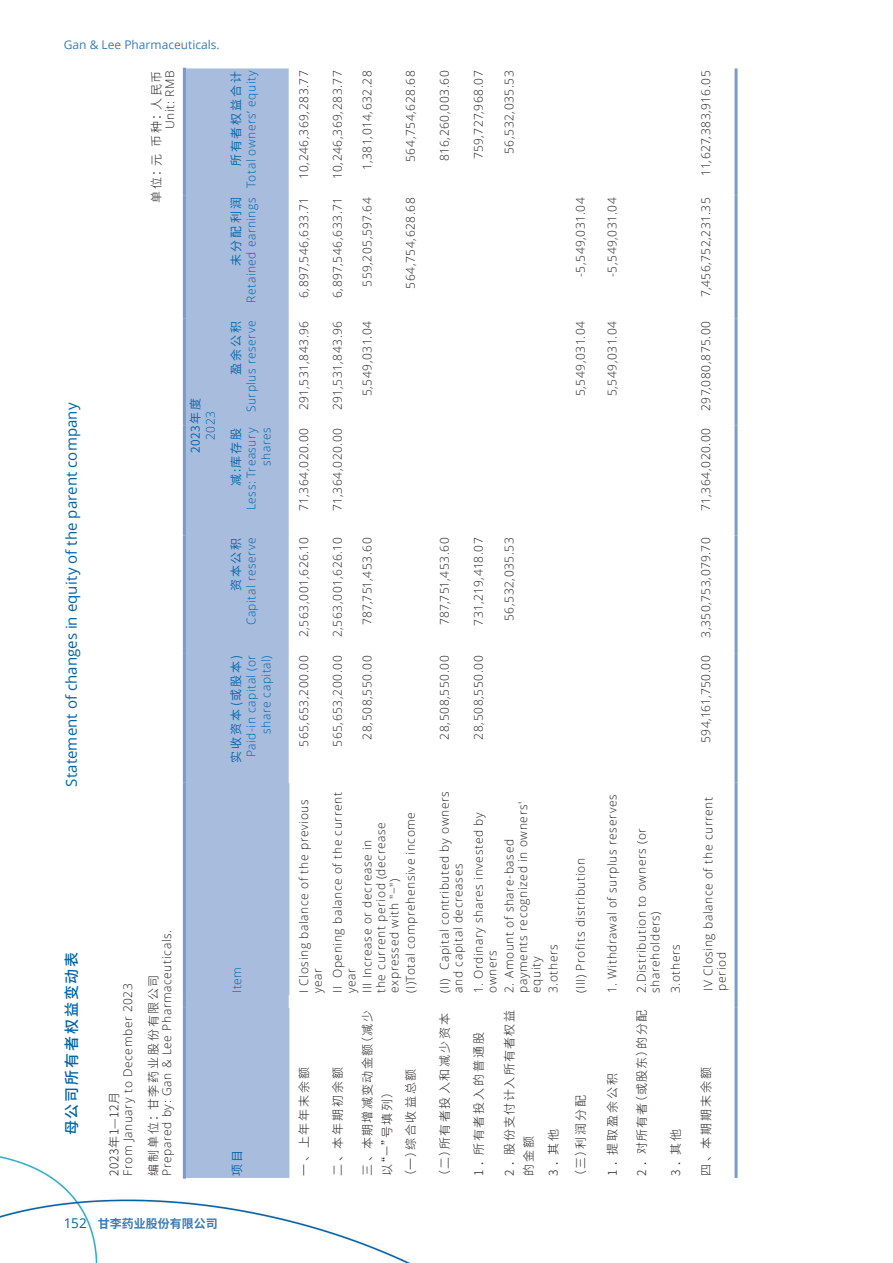
<style>
.page{position:relative;width:893px;height:1263px;background:#fff}
.page>*{position:absolute;margin:0;border:0;box-sizing:border-box;transform-origin:0 0}
.审计_标题缩进10_-10_Ctrl_Num_1{font:15px "Open Sans";letter-spacing:.005em;color:#0062a7}
.审计_标题缩进10_-10_Ctrl_Num_1-2{font:500 15px "Source Han Sans CN";letter-spacing:.125em;color:#0062a7}
._00_txt{font:300 12px/13.5px "Open Sans";letter-spacing:.05em;color:#231f20}
._00_txt-2{font:300 12px/15px "Open Sans";letter-spacing:.04em;color:#0062a7;text-align:right}
._00_txt-3{font:300 12px "Source Han Sans CN";letter-spacing:.145em;color:#231f20}
._00_txt-4{font:12px "Source Han Sans CN";letter-spacing:.155em;color:#0062a7}
.t1{font:12px "Open Sans";color:#3a7bb8}
._00_txt-5{font:300 12px/19.5px "Source Han Sans CN";letter-spacing:.125em;color:#231f20}
._00_txt-6{font:300 12px/19.5px "Source Han Sans CN";letter-spacing:.12em;color:#231f20}
._00_txt-7{font:300 12px "Open Sans";letter-spacing:.02em;color:#231f20}
._00_txt-8{font:300 12px "Source Han Sans CN";letter-spacing:.105em;color:#231f20}
.t2{font:700 12px "Source Han Sans CN";color:#3a7bb8}
._00_txt-9{font:300 12px "Source Han Sans CN";letter-spacing:.045em;color:#231f20}
.s1{font-family:"Open Sans";font-weight:400;font-size:13.5px;color:#0062a7}
</style>
<div class="page">
<div style="left:186px;top:68px;width:103px;height:1110px;background:#a8bcdd"></div>
<hr style="left:735px;top:1008px;width:3px;height:170px;background:#789ccc">
<svg style="left:735px;top:995px;width:3px;height:13px"></svg>
<hr style="left:735px;top:782px;width:3px;height:213px;background:#789ccc">
<hr style="left:735px;top:653px;width:3px;height:129px;background:#789ccc">
<hr style="left:735px;top:535px;width:3px;height:118px;background:#789ccc">
<hr style="left:735px;top:426px;width:3px;height:109px;background:#789ccc">
<hr style="left:735px;top:319px;width:3px;height:107px;background:#789ccc">
<hr style="left:735px;top:195px;width:3px;height:124px;background:#789ccc">
<hr style="left:735px;top:68px;width:3px;height:127px;background:#789ccc">
<hr style="left:183px;top:1008px;width:3px;height:171px;background:#789ccc">
<svg style="left:182px;top:995px;width:4px;height:13px"></svg>
<hr style="left:183px;top:782px;width:3px;height:213px;background:#789ccc">
<hr style="left:183px;top:653px;width:3px;height:129px;background:#789ccc">
<hr style="left:183px;top:535px;width:3px;height:118px;background:#789ccc">
<hr style="left:183px;top:426px;width:3px;height:109px;background:#789ccc">
<hr style="left:183px;top:319px;width:3px;height:107px;background:#789ccc">
<hr style="left:183px;top:195px;width:3px;height:124px;background:#789ccc">
<hr style="left:183px;top:68px;width:3px;height:127px;background:#789ccc">
<p class="t1" style="left:64px;top:37px;width:157px">Gan &amp; Lee Pharmaceuticals.</p>
<p class="_00_txt-3" style="left:150px;top:203px;width:134px;rotate:-90deg">单位：元 币种：人民币</p>
<p class="_00_txt" style="left:163px;top:129px;width:60px;rotate:-90deg">Unit: RMB</p>
<p class="审计_标题缩进10_-10_Ctrl_Num_1" style="left:61px;top:787px;width:385px;rotate:-90deg">Statement of changes in equity of the parent company</p>
<p class="_00_txt-4" style="left:189px;top:453px;width:56px;rotate:-90deg">2023年度</p>
<p class="_00_txt-2" style="left:203px;top:440px;width:30px;rotate:-90deg">2023</p>
<p class="_00_txt-4" style="left:229px;top:166px;width:97px;rotate:-90deg">所有者权益合计</p>
<p class="_00_txt-2" style="left:243px;top:187px;width:118px;rotate:-90deg">Total owners’ equity</p>
<p class="_00_txt-4" style="left:229px;top:266px;width:70px;rotate:-90deg">未分配利润</p>
<p class="_00_txt-2" style="left:243px;top:303px;width:107px;rotate:-90deg">Retained earnings</p>
<p class="_00_txt-4" style="left:229px;top:375px;width:55px;rotate:-90deg">盈余公积</p>
<p class="_00_txt-2" style="left:243px;top:412px;width:93px;rotate:-90deg">Surplus reserve</p>
<p class="_00_txt-4" style="left:229px;top:486px;width:60px;rotate:-90deg">减:库存股</p>
<p class="_00_txt-2" style="left:243px;top:510px;width:84px;rotate:-90deg">Less: Treasury shares</p>
<p class="_00_txt-4" style="left:229px;top:590px;width:54px;rotate:-90deg">资本公积</p>
<p class="_00_txt-2" style="left:243px;top:625px;width:89px;rotate:-90deg">Capital reserve</p>
<p class="_00_txt-4" style="left:229px;top:763px;width:109px;rotate:-90deg">实收资本 (或股本)</p>
<p class="_00_txt-2" style="left:243px;top:757px;width:104px;rotate:-90deg">Paid-in capital (or share capital)</p>
<p class="审计_标题缩进10_-10_Ctrl_Num_1-2" style="left:63px;top:1135px;width:185px;rotate:-90deg">母公司所有者权益变动表</p>
<p class="_00_txt" style="left:160px;top:1176px;width:247px;rotate:-90deg">Prepared by: Gan &amp; Lee Pharmaceuticals.</p>
<p class="_00_txt" style="left:121px;top:1176px;width:194px;rotate:-90deg">From January to December 2023</p>
<p class="_00_txt-3" style="left:147px;top:1176px;width:203px;rotate:-90deg">编制单位：甘李药业股份有限公司</p>
<p class="_00_txt-9" style="left:107px;top:1176px;width:85px;rotate:-90deg">2023年1—12月</p>
<p class="_00_txt-2" style="left:229px;top:993px;width:27px;rotate:-90deg">Item</p>
<p class="_00_txt-4" style="left:230px;top:1176px;width:27px;rotate:-90deg">项目</p>
<p class="t2" style="left:64px;top:1217px;width:156px"><span class="s1">152</span> 甘李药业股份有限公司</p>
<p class="_00_txt" style="left:297px;top:179px;width:110px;rotate:-90deg">10,246,369,283.77</p>
<p class="_00_txt" style="left:297px;top:298px;width:102px;rotate:-90deg">6,897,546,633.71</p>
<p class="_00_txt" style="left:297px;top:410px;width:91px;rotate:-90deg">291,531,843.96</p>
<p class="_00_txt" style="left:297px;top:511px;width:85px;rotate:-90deg">71,364,020.00</p>
<p class="_00_txt" style="left:297px;top:637px;width:101px;rotate:-90deg">2,563,001,626.10</p>
<p class="_00_txt" style="left:297px;top:747px;width:93px;rotate:-90deg">565,653,200.00</p>
<p class="_00_txt" style="left:330px;top:179px;width:110px;rotate:-90deg">10,246,369,283.77</p>
<p class="_00_txt" style="left:330px;top:298px;width:102px;rotate:-90deg">6,897,546,633.71</p>
<p class="_00_txt" style="left:330px;top:410px;width:91px;rotate:-90deg">291,531,843.96</p>
<p class="_00_txt" style="left:330px;top:511px;width:85px;rotate:-90deg">71,364,020.00</p>
<p class="_00_txt" style="left:330px;top:637px;width:101px;rotate:-90deg">2,563,001,626.10</p>
<p class="_00_txt" style="left:330px;top:747px;width:93px;rotate:-90deg">565,653,200.00</p>
<p class="_00_txt" style="left:360px;top:170px;width:101px;rotate:-90deg">1,381,014,632.28</p>
<p class="_00_txt" style="left:360px;top:287px;width:91px;rotate:-90deg">559,205,597.64</p>
<p class="_00_txt" style="left:360px;top:396px;width:77px;rotate:-90deg">5,549,031.04</p>
<p class="_00_txt" style="left:360px;top:625px;width:89px;rotate:-90deg">787,751,453.60</p>
<p class="_00_txt" style="left:360px;top:739px;width:86px;rotate:-90deg">28,508,550.00</p>
<p class="_00_txt" style="left:403px;top:162px;width:93px;rotate:-90deg">564,754,628.68</p>
<p class="_00_txt" style="left:403px;top:289px;width:93px;rotate:-90deg">564,754,628.68</p>
<p class="_00_txt" style="left:297px;top:993px;width:195px;rotate:-90deg">I Closing balance of the previous year</p>
<p class="_00_txt" style="left:330px;top:993px;width:202px;rotate:-90deg">II Opening balance of the current year</p>
<p class="_00_txt" style="left:403px;top:993px;width:182px;rotate:-90deg">(I)Total comprehensive income</p>
<p class="_00_txt" style="left:360px;top:993px;width:172px;rotate:-90deg">III Increase or decrease in the current period (decrease expressed with "−")</p>
<p class="_00_txt-3" style="left:297px;top:1176px;width:110px;rotate:-90deg">一、上年年末余额</p>
<p class="_00_txt-3" style="left:331px;top:1176px;width:110px;rotate:-90deg">二、本年期初余额</p>
<p class="_00_txt-5" style="left:358px;top:1176px;width:167px;rotate:-90deg">三、本期增减变动金额（减少以“－”号填列）</p>
<p class="_00_txt-3" style="left:404px;top:1182px;width:115px;rotate:-90deg">（一）综合收益总额</p>
<p class="_00_txt" style="left:437px;top:161px;width:92px;rotate:-90deg">816,260,003.60</p>
<p class="_00_txt" style="left:471px;top:159px;width:90px;rotate:-90deg">759,727,968.07</p>
<p class="_00_txt" style="left:502px;top:154px;width:85px;rotate:-90deg">56,532,035.53</p>
<p class="_00_txt" style="left:573px;top:277px;width:81px;rotate:-90deg">-5,549,031.04</p>
<p class="_00_txt" style="left:573px;top:396px;width:77px;rotate:-90deg">5,549,031.04</p>
<p class="_00_txt" style="left:437px;top:625px;width:89px;rotate:-90deg">787,751,453.60</p>
<p class="_00_txt" style="left:437px;top:739px;width:86px;rotate:-90deg">28,508,550.00</p>
<p class="_00_txt-7" style="left:470px;top:625px;width:89px;rotate:-90deg">731,219,418.07</p>
<p class="_00_txt" style="left:471px;top:739px;width:86px;rotate:-90deg">28,508,550.00</p>
<p class="_00_txt" style="left:502px;top:621px;width:85px;rotate:-90deg">56,532,035.53</p>
<p class="_00_txt" style="left:437px;top:993px;width:204px;rotate:-90deg">(II) Capital contributed by owners and capital decreases</p>
<p class="_00_txt" style="left:502px;top:993px;width:193px;rotate:-90deg">2. Amount of share-based payments recognized in owners' equity</p>
<p class="_00_txt" style="left:471px;top:993px;width:182px;rotate:-90deg">1. Ordinary shares invested by owners</p>
<p class="_00_txt" style="left:546px;top:993px;width:51px;rotate:-90deg">3.others</p>
<p class="_00_txt-3" style="left:438px;top:1182px;width:170px;rotate:-90deg">（二）所有者投入和减少资本</p>
<p class="_00_txt-3" style="left:472px;top:1176px;width:145px;rotate:-90deg">1．所有者投入的普通股</p>
<p class="_00_txt-6" style="left:500px;top:1176px;width:167px;rotate:-90deg">2 ．股份支付计入所有者权益的金额</p>
<p class="_00_txt-3" style="left:547px;top:1176px;width:48px;rotate:-90deg">3 ．其他</p>
<p class="_00_txt" style="left:573px;top:993px;width:136px;rotate:-90deg">(III) Profits distribution</p>
<p class="_00_txt-3" style="left:574px;top:1182px;width:88px;rotate:-90deg">（三）利润分配</p>
<p class="_00_txt" style="left:605px;top:277px;width:81px;rotate:-90deg">-5,549,031.04</p>
<p class="_00_txt" style="left:605px;top:396px;width:77px;rotate:-90deg">5,549,031.04</p>
<p class="_00_txt" style="left:699px;top:176px;width:107px;rotate:-90deg">11,627,383,916.05</p>
<p class="_00_txt" style="left:699px;top:297px;width:101px;rotate:-90deg">7,456,752,231.35</p>
<p class="_00_txt" style="left:699px;top:411px;width:92px;rotate:-90deg">297,080,875.00</p>
<p class="_00_txt" style="left:699px;top:511px;width:85px;rotate:-90deg">71,364,020.00</p>
<p class="_00_txt" style="left:699px;top:638px;width:102px;rotate:-90deg">3,350,753,079.70</p>
<p class="_00_txt" style="left:699px;top:743px;width:89px;rotate:-90deg">594,161,750.00</p>
<p class="_00_txt" style="left:605px;top:993px;width:200px;rotate:-90deg">1. Withdrawal of surplus reserves</p>
<p class="_00_txt-3" style="left:606px;top:1176px;width:104px;rotate:-90deg">1．提取盈余公积</p>
<p class="_00_txt" style="left:634px;top:993px;width:166px;rotate:-90deg">2.Distribution to owners (or shareholders)</p>
<p class="_00_txt-8" style="left:635px;top:1176px;width:167px;rotate:-90deg">2 ．对所有者（或股东）的分配</p>
<p class="_00_txt" style="left:668px;top:993px;width:51px;rotate:-90deg">3.others</p>
<p class="_00_txt-3" style="left:669px;top:1176px;width:48px;rotate:-90deg">3 ．其他</p>
<p class="_00_txt" style="left:701px;top:991px;width:195px;rotate:-90deg">IV Closing balance of the current period</p>
<p class="_00_txt-3" style="left:699px;top:1176px;width:110px;rotate:-90deg">四、本期期末余额</p>
</div>
